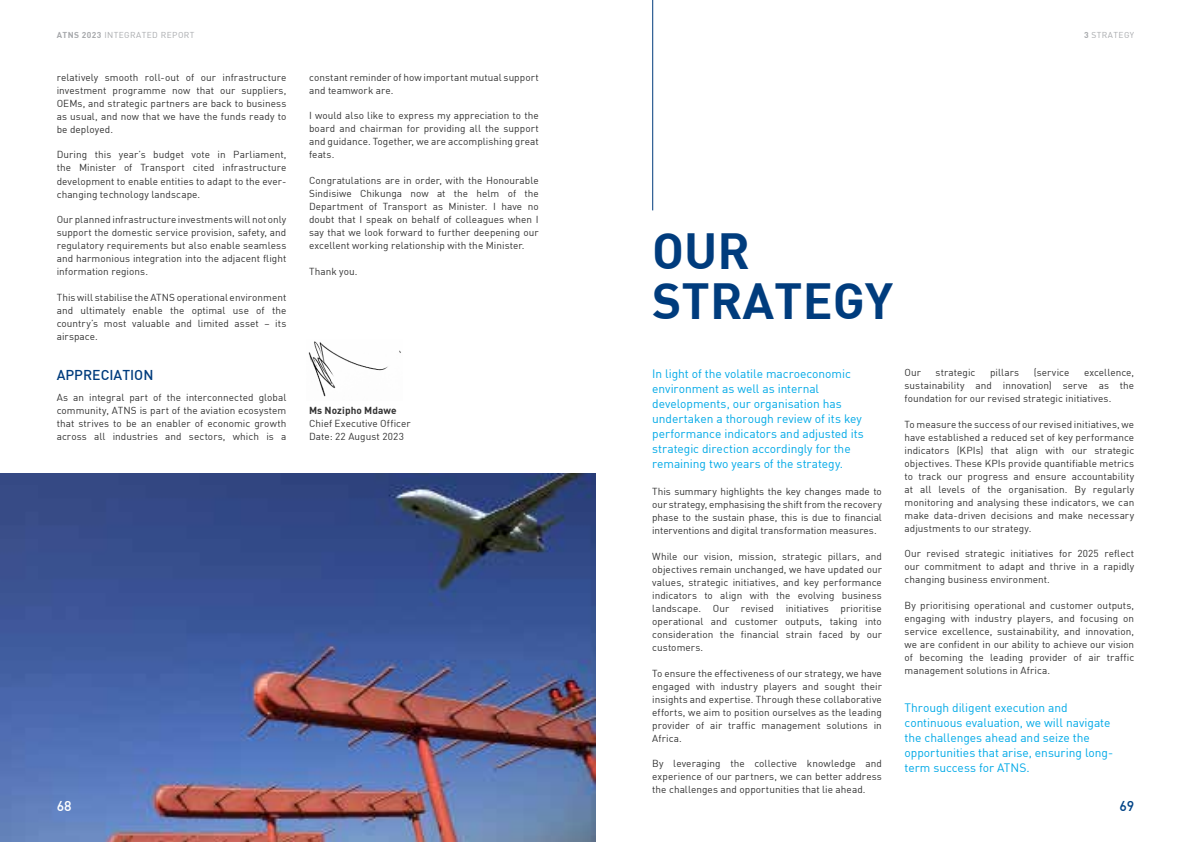
<style>
.page{position:relative;width:1191px;height:842px;background:#fff}
.page>*{position:absolute;margin:0;border:0;box-sizing:border-box;transform-origin:0 0}
.t1{font:49.7px/50px "DIN Bold";color:#003c7d}
.t2{font:500 14px "DIN";color:#003c7d}
.t3{font:500 14px "DIN";color:#004386}
.t4{font:500 14px "DIN";color:#fff}
.t5{font:12px/15px "DIN";letter-spacing:-.005em;color:#00a9e7}
.t6{font:10px/13px "DIN";letter-spacing:.005em;color:#333;text-align:justify}
.t7{font:10px "DIN Bold";letter-spacing:.01em;color:#333}
.t8{font:8.4px "DIN";letter-spacing:.05em;color:#a7a9ac}
.s1{font-family:"DIN Bold"}
</style>
<div class="page">
<img style="left:0;top:473px;width:595px;height:369px">
<hr style="left:652px;top:0;width:1px;height:210px;background:#003c7d">
<img style="left:308px;top:341px;width:93px;height:56px">
<p class="t8" style="left:57px;top:30px;width:139px"><span class="s1">ATNS 2023</span> INTEGRATED REPORT</p>
<p class="t8" style="left:1084px;top:30px;width:52px"><span class="s1">3</span> STRATEGY</p>
<p class="t6" style="left:57px;top:70px;width:231px">relatively smooth roll-out of our infrastructure investment programme now that our suppliers, OEMs, and strategic partners are back to business as usual, and now that we have the funds ready to be deployed.</p>
<p class="t6" style="left:57px;top:148px;width:231px">During this year’s budget vote in Parliament, the Minister of Transport cited infrastructure development to enable entities to adapt to the ever&shy;changing technology landscape.</p>
<p class="t6" style="left:57px;top:213px;width:231px">Our planned infrastructure investments will not only support the domestic service provision, safety, and regulatory requirements but also enable seamless and harmonious integration into the adjacent flight information regions.</p>
<p class="t6" style="left:57px;top:291px;width:231px">This will stabilise the ATNS operational environment and ultimately enable the optimal use of the country’s most valuable and limited asset – its airspace.</p>
<h2 class="t2" style="left:57px;top:365px;width:98px">APPRECIATION</h2>
<p class="t6" style="left:57px;top:391px;width:231px">As an integral part of the interconnected global community, ATNS is part of the aviation ecosystem that strives to be an enabler of economic growth across all industries and sectors, which is a</p>
<p class="t6" style="left:309px;top:70px;width:231px">constant reminder of how important mutual support and teamwork are.</p>
<p class="t6" style="left:309px;top:109px;width:231px">I would also like to express my appreciation to the board and chairman for providing all the support and guidance. Together, we are accomplishing great feats.</p>
<p class="t6" style="left:309px;top:174px;width:231px">Congratulations are in order, with the Honourable Sindisiwe Chikunga now at the helm of the Department of Transport as Minister. I have no doubt that I speak on behalf of colleagues when I say that we look forward to further deepening our excellent working relationship with the Minister.</p>
<p class="t6" style="left:309px;top:265px;width:50px">Thank you.</p>
<p class="t7" style="left:309px;top:404px;width:89px">Ms Nozipho Mdawe</p>
<p class="t6" style="left:309px;top:416px;width:103px">Chief Executive Officer<br>Date: 22 August 2023</p>
<h2 class="t4" style="left:57px;top:797px;width:16px">68</h2>
<h1 class="t1" style="left:652px;top:224px;width:243px">OUR<br>STRATEGY</h1>
<p class="t5" style="left:652px;top:366px;width:213px">In light of the volatile macroeconomic environment as well as internal developments, our organisation has undertaken a thorough review of its key performance indicators and adjusted its strategic direction accordingly for the remaining two years of the strategy.</p>
<p class="t6" style="left:652px;top:485px;width:231px">This summary highlights the key changes made to our strategy, emphasising the shift from the recovery phase to the sustain phase, this is due to financial interventions and digital transformation measures.</p>
<p class="t6" style="left:652px;top:549px;width:231px">While our vision, mission, strategic pillars, and objectives remain unchanged, we have updated our values, strategic initiatives, and key performance indicators to align with the evolving business landscape. Our revised initiatives prioritise operational and customer outputs, taking into consideration the financial strain faced by our customers.</p>
<p class="t6" style="left:652px;top:666px;width:231px">To ensure the effectiveness of our strategy, we have engaged with industry players and sought their insights and expertise. Through these collaborative efforts, we aim to position ourselves as the leading provider of air traffic management solutions in Africa.</p>
<p class="t6" style="left:652px;top:757px;width:231px">By leveraging the collective knowledge and experience of our partners, we can better address the challenges and opportunities that lie ahead.</p>
<p class="t6" style="left:904px;top:365px;width:18px">Our</p>
<p class="t6" style="left:935px;top:365px;width:41px">strategic</p>
<p class="t6" style="left:990px;top:365px;width:31px">pillars</p>
<p class="t6" style="left:1033px;top:365px;width:37px">(service</p>
<p class="t6" style="left:904px;top:365px;width:231px;text-indent:179px">excellence, sustainability and innovation) serve as the foundation for our revised strategic initiatives.</p>
<p class="t6" style="left:904px;top:417px;width:231px">To measure the success of our revised initiatives, we have established a reduced set of key performance indicators (KPIs) that align with our strategic objectives. These KPIs provide quantifiable metrics to track our progress and ensure accountability at all levels of the organisation. By regularly monitoring and analysing these indicators, we can make data-driven decisions and make necessary adjustments to our strategy.</p>
<p class="t6" style="left:904px;top:547px;width:231px">Our revised strategic initiatives for 2025 reflect our commitment to adapt and thrive in a rapidly changing business environment.</p>
<p class="t6" style="left:904px;top:599px;width:231px">By prioritising operational and customer outputs, engaging with industry players, and focusing on service excellence, sustainability, and innovation, we are confident in our ability to achieve our vision of becoming the leading provider of air traffic management solutions in Africa.</p>
<p class="t5" style="left:904px;top:700px;width:210px">Through diligent execution and continuous evaluation, we will navigate the challenges ahead and seize the opportunities that arise, ensuring long&shy;term success for ATNS.</p>
<h2 class="t3" style="left:1119px;top:797px;width:16px">69</h2>
</div>
